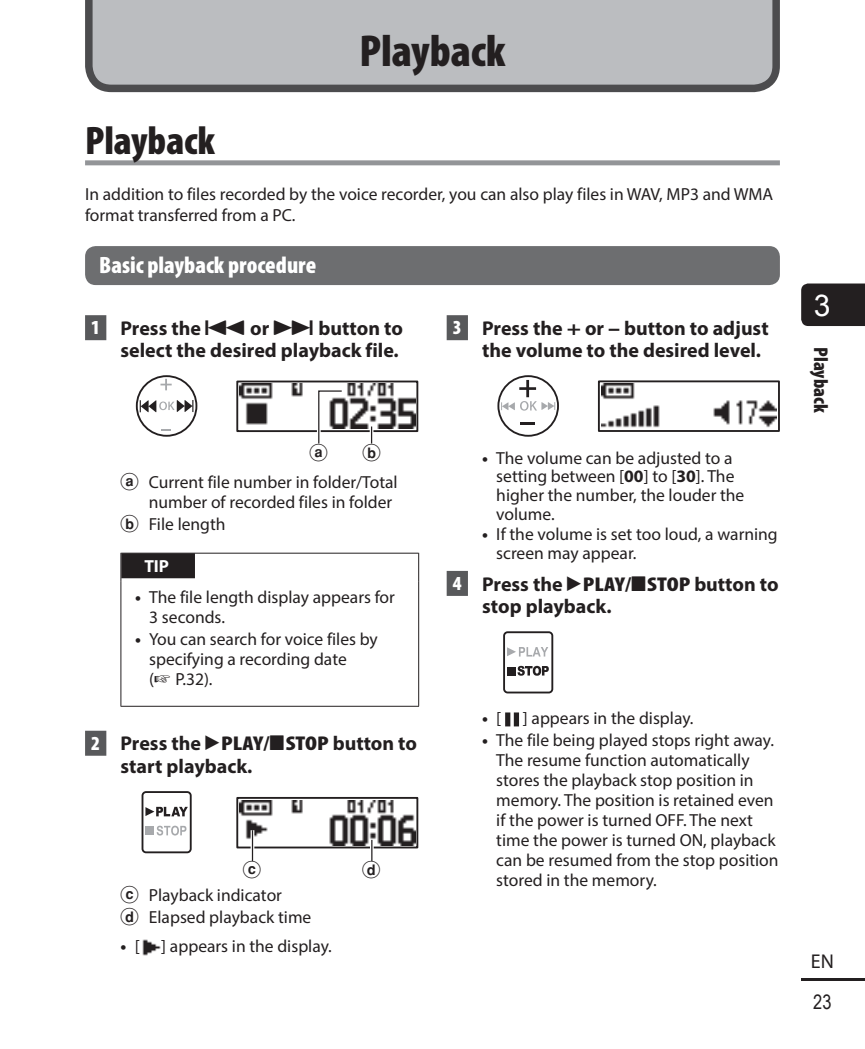
<style>
.page{position:relative;width:865px;height:1049px;background:#fff}
.page>*{position:absolute;margin:0;border:0;box-sizing:border-box;transform-origin:0 0}
.t1{font:900 condensed 45px "Myriad Pro";color:#231f20}
.t2{font:900 condensed 40px "Myriad Pro";color:#231f20}
.t3{font:30px "Arial";color:#fff}
.t4{font:900 condensed 23.75px "Myriad Pro";color:#fff}
.t5{font:700 20px/22.5px "Myriad Pro";color:#231f20}
.t6{font:900 condensed 20px "Myriad Pro";color:#231f20}
.t7{font:20px "Arial Narrow";color:#231f20}
.t8{font:20px "Myriad Pro";color:#231f20}
.t9{font:17.5px/20px "Myriad Pro";color:#231f20}
.t10{font:17.5px "Circl Posi B2";color:#231f20}
.t11{font:700 17.5px "Myriad Pro";color:#fff}
.s1{font-weight:900;font-stretch:condensed;color:#fff}
.s2{font-family:"AP Yakumono";font-weight:400}
.s3{font-family:"Circl Posi B2"}
.s4{font-weight:700}
.s5{font-weight:900;font-stretch:condensed}
</style>
<div class="page">
<div style="left:801px;top:283px;width:64px;height:43px;background:#231f20"></div>
<hr style="left:801px;top:978px;width:64px;height:3px;background:#231f20">
<svg style="left:85px;top:0;width:695px;height:92px"></svg>
<div style="left:85px;top:160px;width:695px;height:5px;background:#939598"></div>
<div style="left:85px;top:246px;width:695px;height:39px;background:#6d6e70;border-radius:11px"></div>
<div style="left:85px;top:315px;width:21px;height:25px;background:#58595b"></div>
<div style="left:85px;top:731px;width:21px;height:25px;background:#58595b"></div>
<div style="left:136px;top:375px;width:61px;height:62px;border:2px solid #231f20;border-radius:50%"></div>
<svg style="left:160px;top:379px;width:12px;height:11px"></svg>
<svg style="left:161px;top:429px;width:10px;height:2px"></svg>
<svg style="left:140px;top:400px;width:53px;height:13px"></svg>
<div style="left:236px;top:381px;width:182px;height:51px;border:2px solid #231f20"></div>
<img style="left:240px;top:384px;width:175px;height:45px">
<hr style="left:370px;top:426px;width:3px;height:17px;background:#fff">
<svg style="left:371px;top:426px;width:1px;height:17px"></svg>
<svg style="left:317px;top:390px;width:26px;height:54px"></svg>
<svg style="left:120px;top:553px;width:1px;height:28px"></svg>
<svg style="left:418px;top:553px;width:1px;height:28px"></svg>
<hr style="left:120px;top:581px;width:1px;height:125px;background:#231f20">
<hr style="left:418px;top:581px;width:1px;height:125px;background:#231f20">
<hr style="left:120px;top:706px;width:299px;height:1px;background:#231f20">
<hr style="left:121px;top:553px;width:297px;height:1px;background:#231f20">
<div style="left:121px;top:553px;width:74px;height:25px;background:#231f20"></div>
<div style="left:141px;top:791px;width:51px;height:62px;border:2px solid #231f20;border-radius:4px"></div>
<svg style="left:157px;top:826px;width:29px;height:9px"></svg>
<div style="left:145px;top:826px;width:9px;height:9px;background:#a7a9ac"></div>
<svg style="left:145px;top:807px;width:43px;height:9px"></svg>
<div style="left:236px;top:797px;width:182px;height:51px;border:2px solid #231f20"></div>
<img style="left:240px;top:800px;width:175px;height:45px">
<svg style="left:370px;top:840px;width:4px;height:21px"></svg>
<svg style="left:371px;top:840px;width:1px;height:21px"></svg>
<hr style="left:251px;top:830px;width:3px;height:31px;background:#fff">
<hr style="left:252px;top:830px;width:1px;height:31px;background:#231f20">
<img style="left:142px;top:939px;width:19px;height:16px">
<div style="left:446px;top:315px;width:22px;height:25px;background:#58595b"></div>
<div style="left:446px;top:571px;width:22px;height:25px;background:#58595b"></div>
<div style="left:497px;top:375px;width:62px;height:62px;border:2px solid #231f20;border-radius:50%"></div>
<svg style="left:501px;top:380px;width:54px;height:31px"></svg>
<hr style="left:520px;top:422px;width:15px;height:3px;background:#231f20">
<div style="left:598px;top:380px;width:182px;height:52px;border:2px solid #231f20"></div>
<img style="left:601px;top:383px;width:175px;height:45px">
<div style="left:503px;top:631px;width:50px;height:62px;border:2px solid #231f20;border-radius:4px"></div>
<svg style="left:517px;top:666px;width:32px;height:10px"></svg>
<div style="left:507px;top:666px;width:9px;height:9px;background:#231f20"></div>
<svg style="left:507px;top:647px;width:41px;height:9px"></svg>
<img style="left:505px;top:712px;width:15px;height:15px">
<h1 class="t1" style="left:359px;top:34px;width:148px">Playback</h1>
<h2 class="t2" style="left:85px;top:125px;width:131px">Playback</h2>
<p class="t9" style="left:85px;top:185px;width:689px;line-height:21.2px">In addition to files recorded by the voice recorder, you can also play files in WAV, MP3 and WMA format transferred from a PC.</p>
<h3 class="t4" style="left:99px;top:255px;width:218px">Basic playback procedure</h3>
<p class="t5" style="left:91px;top:318px;width:313px;text-align:right"><span class="s1">1</span> Press the <span class="s2">0</span> or <span class="s2">9</span> button to select the desired playback file.</p>
<p class="t10" style="left:309px;top:443px;width:21px">A</p>
<p class="t10" style="left:362px;top:443px;width:21px">B</p>
<p class="t9" style="left:149px;top:473px;width:250px;text-indent:-28px"><span class="s3">A</span> Current file number in folder/Total number of recorded files in folder</p>
<p class="t9" style="left:120px;top:515px;width:107px"><span class="s3">B</span> File length</p>
<p class="t11" style="left:144px;top:559px;width:26px">TIP</p>
<p class="t9" style="left:149px;top:588px;width:247px;text-indent:-14px"><span class="s4">•</span> The file length display appears for<br>3 seconds.</p>
<p class="t9" style="left:149px;top:630px;width:230px;text-indent:-14px"><span class="s4">•</span> You can search for voice files by specifying a recording date<br>(☞ P.32).</p>
<p class="t5" style="left:120px;top:734px;width:298px;text-indent:-29px"><span class="s1">2</span> Press the <span class="s2">`</span><span class="s5">PLAY</span>/<span class="s2">4</span><span class="s5">STOP</span> button to start playback.</p>
<p class="t10" style="left:243px;top:860px;width:21px">C</p>
<p class="t10" style="left:362px;top:860px;width:21px">D</p>
<p class="t9" style="left:120px;top:886px;width:192px;line-height:21.8px"><span class="s3">C</span> Playback indicator<br><span class="s3">D</span> Elapsed playback time</p>
<p class="t9" style="left:120px;top:937px;width:213px"><span class="s4">•</span> [ ] appears in the display.</p>
<p class="t5" style="left:482px;top:318px;width:288px;text-indent:-29px"><span class="s1">3</span> Press the <span class="s5">+</span> or <span class="s5">–</span> button to adjust the volume to the desired level.</p>
<p class="t9" style="left:496px;top:449px;width:249px;line-height:18.8px;text-indent:-14px"><span class="s4">•</span> The volume can be adjusted to a setting between [<span class="s4">00</span>] to [<span class="s4">30</span>]. The higher the number, the louder the volume.</p>
<p class="t9" style="left:496px;top:526px;width:283px;line-height:18.8px;text-indent:-14px"><span class="s4">•</span> If the volume is set too loud, a warning screen may appear.</p>
<p class="t5" style="left:482px;top:574px;width:298px;text-indent:-29px"><span class="s1">4</span> Press the <span class="s2">`</span><span class="s5">PLAY</span>/<span class="s2">4</span><span class="s5">STOP</span> button to stop playback.</p>
<p class="t9" style="left:482px;top:709px;width:213px"><span class="s4">•</span> [ ] appears in the display.</p>
<p class="t9" style="left:496px;top:731px;width:284px;text-indent:-14px"><span class="s4">•</span> The file being played stops right away.<br>The resume function automatically stores the playback stop position in memory. The position is retained even if the power is turned OFF. The next time the power is turned ON, playback can be resumed from the stop position stored in the memory.</p>
<h3 class="t3" style="left:814px;top:289px;width:18px">3</h3>
<p class="t6" style="left:828px;top:347px;width:67px;rotate:90deg">Playback</p>
<p class="t8" style="left:811px;top:953px;width:25px">EN</p>
<p class="t7" style="left:813px;top:991px;width:20px">23</p>
</div>
